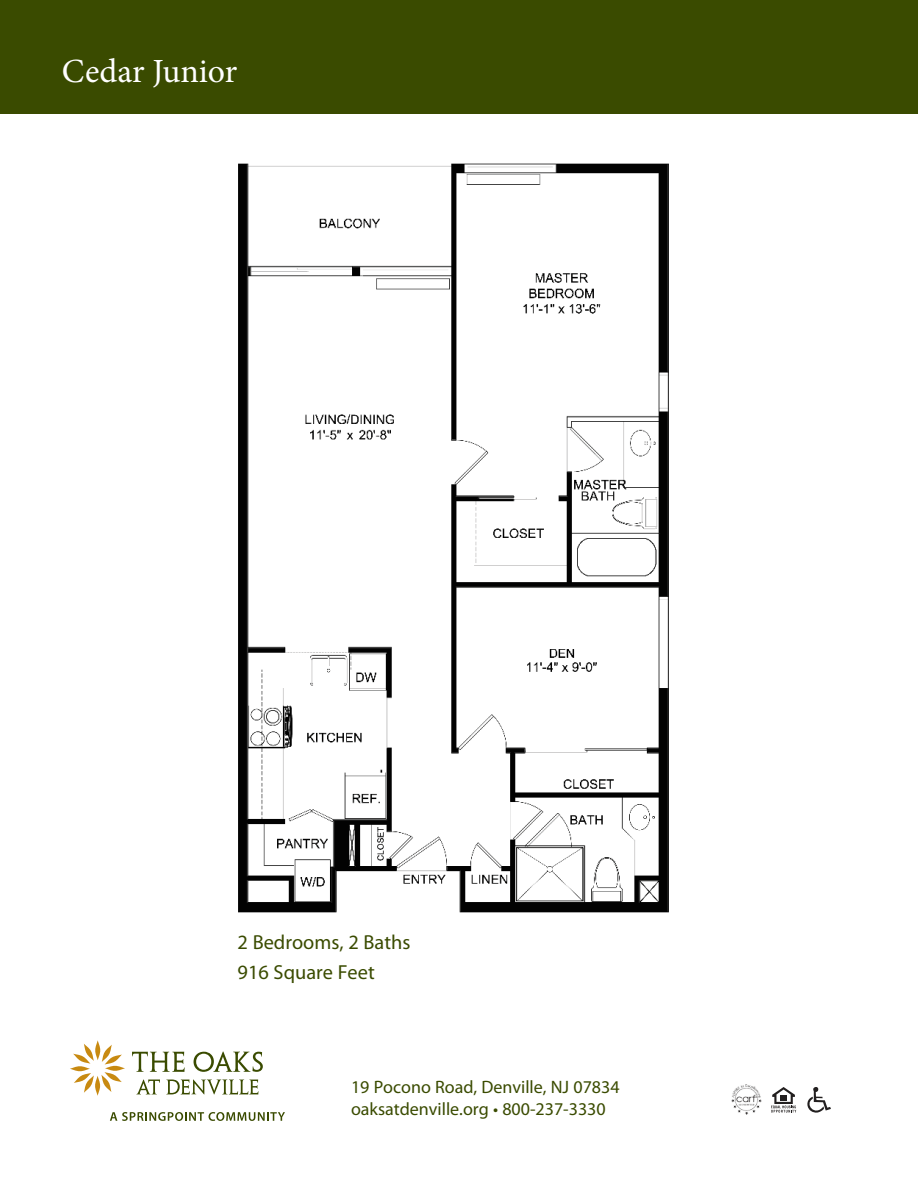
<style>
.page{position:relative;width:918px;height:1188px;background:#fff}
.page>*{position:absolute;margin:0;border:0;box-sizing:border-box;transform-origin:0 0}
.t1{font:33.9px "Minion Pro";color:#fff}
.t2{font:20.4px/29.5px "Myriad Pro";color:#3a4b00}
.t3{font:18px/21.8px "Myriad Pro";color:#3a4b00}
</style>
<div class="page">
<div style="left:0;top:0;width:918px;height:114px;background:#3a4b00"></div>
<svg style="left:95px;top:1040px;width:5px;height:20px"></svg>
<svg style="left:73px;top:1044px;width:21px;height:20px"></svg>
<svg style="left:70px;top:1066px;width:20px;height:6px"></svg>
<svg style="left:74px;top:1073px;width:20px;height:20px"></svg>
<svg style="left:95px;top:1076px;width:5px;height:20px"></svg>
<svg style="left:101px;top:1072px;width:21px;height:20px"></svg>
<svg style="left:105px;top:1066px;width:20px;height:5px"></svg>
<svg style="left:102px;top:1045px;width:20px;height:20px"></svg>
<svg style="left:110px;top:1112px;width:175px;height:9px"></svg>
<svg style="left:132px;top:1052px;width:53px;height:20px"></svg>
<svg style="left:194px;top:1052px;width:69px;height:20px"></svg>
<svg style="left:137px;top:1080px;width:23px;height:14px"></svg>
<svg style="left:166px;top:1079px;width:92px;height:15px"></svg>
<svg style="left:771px;top:1087px;width:25px;height:26px"></svg>
<svg style="left:807px;top:1087px;width:24px;height:26px"></svg>
<img style="left:732px;top:1085px;width:29px;height:29px">
<img style="left:238px;top:163px;width:431px;height:750px">
<h1 class="t1" style="left:62px;top:57px;width:177px">Cedar Junior</h1>
<p class="t2" style="left:238px;top:930px;width:174px">2 Bedrooms, 2 Baths<br>916 Square Feet</p>
<p class="t3" style="left:351px;top:1078px;width:270px">19 Pocono Road, Denville, NJ 07834 oaksatdenville.org • 800-237-3330</p>
</div>
